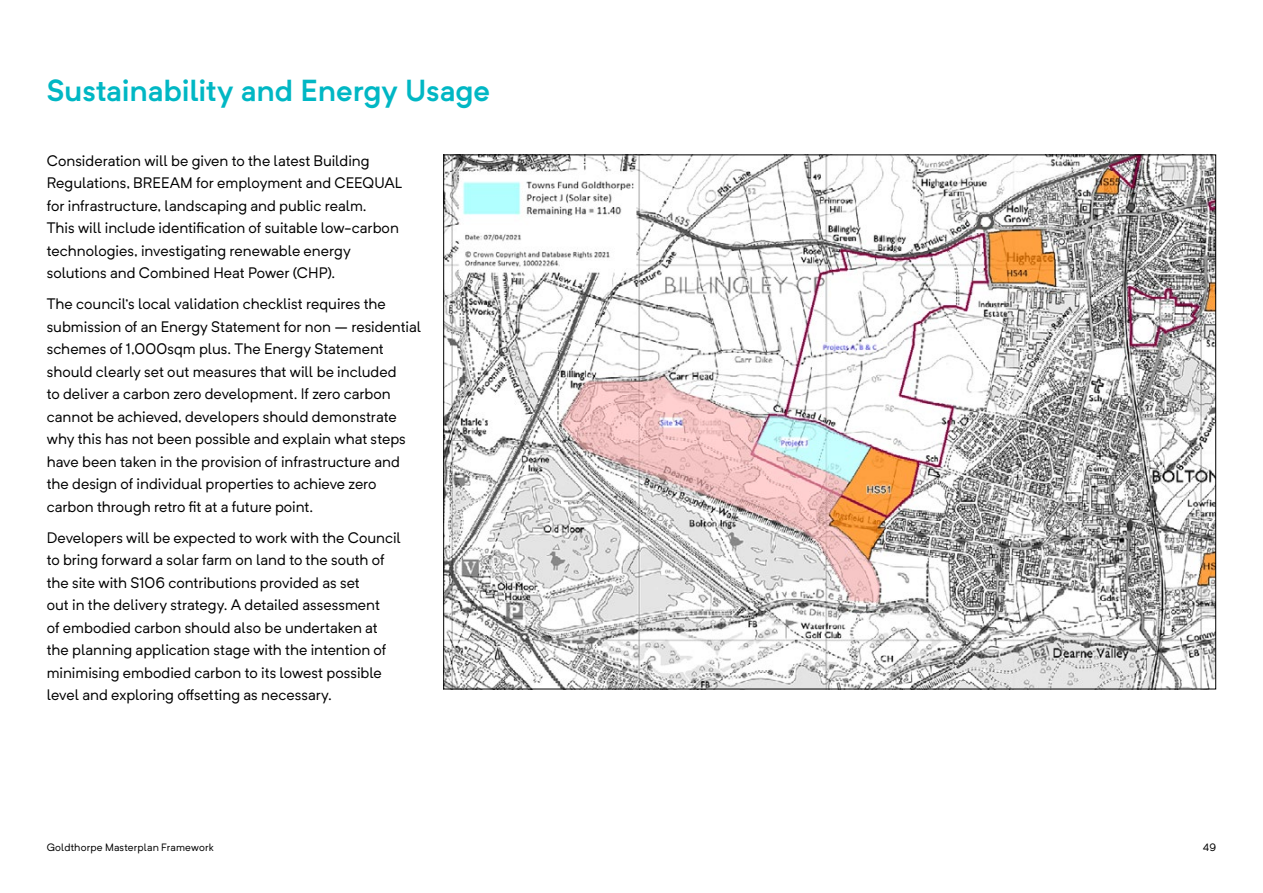
<style>
.page{position:relative;width:1263px;height:893px;background:#fff}
.page>*{position:absolute;margin:0;border:0;box-sizing:border-box;transform-origin:0 0}
.t1{font:600 30px "Neutrif Pro";letter-spacing:-.005em;color:#00b7c4}
.t2{font:15px/22.5px "Neutrif Pro";color:#000}
.t3{font:10.5px "Neutrif Pro";letter-spacing:.015em;color:#000}
</style>
<div class="page">
<img style="left:445px;top:156px;width:769px;height:531px">
<h3 class="t1" style="left:47px;top:71px;width:445px">Sustainability and Energy Usage</h3>
<p class="t2" style="left:47px;top:149px;width:357px">Consideration will be given to the latest Building Regulations, BREEAM for employment and CEEQUAL for infrastructure, landscaping and public realm.<br>This will include identifcation of suitable low-carbon technologies, investigating renewable energy solutions and Combined Heat Power (CHP).</p>
<p class="t2" style="left:47px;top:293px;width:376px">The council’s local validation checklist requires the submission of an Energy Statement for non – residential schemes of 1,000sqm plus. The Energy Statement should clearly set out measures that will be included<br>to deliver a carbon zero development. If zero carbon cannot be achieved, developers should demonstrate why this has not been possible and explain what steps have been taken in the provision of infrastructure and the design of individual properties to achieve zero carbon through retro ft at a future point.</p>
<p class="t2" style="left:47px;top:526px;width:356px">Developers will be expected to work with the Council to bring forward a solar farm on land to the south of the site with S106 contributions provided as set<br>out in the delivery strategy. A detailed assessment<br>of embodied carbon should also be undertaken at the planning application stage with the intention of minimising embodied carbon to its lowest possible level and exploring ofsetting as necessary.</p>
<p class="t3" style="left:47px;top:841px;width:168px">Goldthorpe Masterplan Framework</p>
<p class="t3" style="left:1203px;top:841px;width:15px">49</p>
</div>
